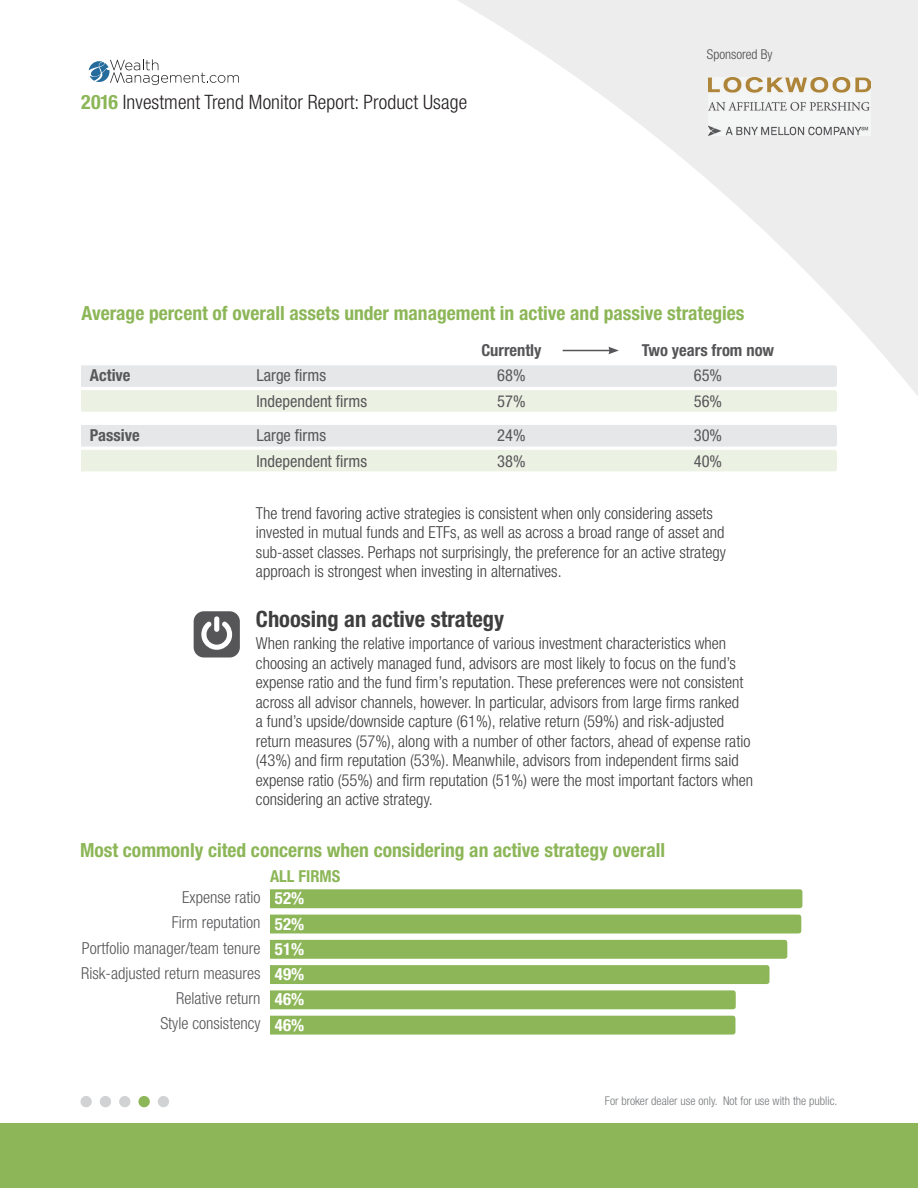
<style>
.page{position:relative;width:918px;height:1188px;background:#fff}
.page>*{position:absolute;margin:0;border:0;box-sizing:border-box;transform-origin:0 0}
.t1{font:700 condensed 22.5px "Helvetica Neue";color:#3e3e3f}
.t2{font:300 condensed 19.95px "Helvetica Neue";letter-spacing:.005em;color:#231f20}
.t3{font:700 condensed 19.5px "Helvetica Neue";color:#8cb657}
.t4{font:700 condensed 16.8px/25.3px "Helvetica Neue";letter-spacing:.005em;color:#fff;text-align:justify}
.t5{font:300 condensed 16.5px/19.5px "Helvetica Neue";color:#3e3e3f}
.t6{font:300 condensed 16.5px/25.3px "Helvetica Neue";color:#565659;text-align:right}
.t7{font:condensed 16.5px "Helvetica Neue";color:#57585a}
.t8{font:700 condensed 16.5px "Helvetica Neue";color:#565659}
.t9{font:700 condensed 16.5px "Helvetica Neue";color:#57585a}
.t10{font:700 condensed 16.5px "Helvetica Neue";color:#8cb657}
.t11{font:300 condensed 13.5px "Helvetica Neue";color:#4b4c4d}
.t12{font:300 condensed 12px "Helvetica Neue";color:#76787b}
.s1{font-weight:700;color:#8cb657}
</style>
<div class="page">
<svg style="left:89px;top:59px;width:150px;height:26px"></svg>
<div style="left:0;top:1123px;width:918px;height:65px;background:#8cb657"></div>
<div style="left:80px;top:1096px;width:12px;height:11px;background:#d1d2d4;border-radius:50%"></div>
<div style="left:100px;top:1096px;width:11px;height:11px;background:#d1d2d4;border-radius:50%"></div>
<div style="left:119px;top:1096px;width:11px;height:11px;background:#d1d2d4;border-radius:50%"></div>
<div style="left:138px;top:1096px;width:12px;height:11px;background:#8cb657;border-radius:50%"></div>
<div style="left:158px;top:1096px;width:11px;height:11px;background:#d1d2d4;border-radius:50%"></div>
<svg style="left:81px;top:365px;width:351px;height:47px;background:#eaede7"></svg>
<svg style="left:81px;top:425px;width:351px;height:46px;background:#eaede7"></svg>
<div style="left:270px;top:889px;width:532px;height:19px;background:#8cb657"></div>
<div style="left:270px;top:915px;width:531px;height:18px;background:#8cb657"></div>
<div style="left:270px;top:940px;width:517px;height:19px;background:#8cb657"></div>
<div style="left:270px;top:965px;width:500px;height:19px;background:#8cb657"></div>
<div style="left:270px;top:990px;width:466px;height:19px;background:#8cb657"></div>
<div style="left:270px;top:1016px;width:465px;height:19px;background:#8cb657"></div>
<svg style="left:194px;top:611px;width:46px;height:47px"></svg>
<svg style="left:432px;top:0;width:486px;height:472px"></svg>
<img style="left:708px;top:77px;width:163px;height:59px">
<p class="t2" style="left:81px;top:90px;width:388px"><span class="s1">2016</span> Investment Trend Monitor Report: Product Usage</p>
<p class="t11" style="left:707px;top:47px;width:67px">Sponsored By</p>
<p class="t3" style="left:82px;top:301px;width:664px">Average percent of overall assets under management in active and passive strategies</p>
<p class="t8" style="left:481px;top:340px;width:62px">Currently</p>
<p class="t8" style="left:642px;top:340px;width:134px">Two years from now</p>
<p class="t9" style="left:90px;top:366px;width:42px">Active</p>
<p class="t7" style="left:256px;top:366px;width:71px">Large firms</p>
<p class="t7" style="left:497px;top:366px;width:30px">68%</p>
<p class="t7" style="left:694px;top:366px;width:30px">65%</p>
<p class="t7" style="left:256px;top:392px;width:112px">Independent firms</p>
<p class="t7" style="left:497px;top:392px;width:30px">57%</p>
<p class="t7" style="left:694px;top:392px;width:30px">56%</p>
<p class="t9" style="left:90px;top:426px;width:51px">Passive</p>
<p class="t7" style="left:256px;top:426px;width:71px">Large firms</p>
<p class="t7" style="left:497px;top:426px;width:30px">24%</p>
<p class="t7" style="left:694px;top:426px;width:30px">30%</p>
<p class="t7" style="left:256px;top:452px;width:112px">Independent firms</p>
<p class="t7" style="left:497px;top:452px;width:30px">38%</p>
<p class="t7" style="left:694px;top:452px;width:30px">40%</p>
<p class="t5" style="left:256px;top:503px;width:471px">The trend favoring active strategies is consistent when only considering assets invested in mutual funds and ETFs, as well as across a broad range of asset and sub-asset classes. Perhaps not surprisingly, the preference for an active strategy approach is strongest when investing in alternatives.</p>
<h1 class="t1" style="left:256px;top:605px;width:250px">Choosing an active strategy</h1>
<p class="t5" style="left:256px;top:634px;width:499px">When ranking the relative importance of various investment characteristics when choosing an actively managed fund, advisors are most likely to focus on the fund’s expense ratio and the fund firm’s reputation. These preferences were not consistent across all advisor channels, however. In particular, advisors from large firms ranked<br>a fund’s upside/downside capture (61%), relative return (59%) and risk-adjusted return measures (57%), along with a number of other factors, ahead of expense ratio (43%) and firm reputation (53%). Meanwhile, advisors from independent firms said expense ratio (55%) and firm reputation (51%) were the most important factors when considering an active strategy.</p>
<p class="t3" style="left:80px;top:838px;width:587px">Most commonly cited concerns when considering an active strategy overall</p>
<p class="t6" style="left:81px;top:884px;width:181px">Expense ratio<br>Firm reputation<br>Portfolio manager/team tenure<br>Risk-adjusted return measures<br>Relative return<br>Style consistency</p>
<p class="t4" style="left:275px;top:885px;width:31px">52% 52% 51% 49% 46% 46%</p>
<p class="t10" style="left:270px;top:866px;width:72px">ALL FIRMS</p>
<p class="t12" style="left:605px;top:1094px;width:234px">For broker dealer use only. Not for use with the public.</p>
</div>
